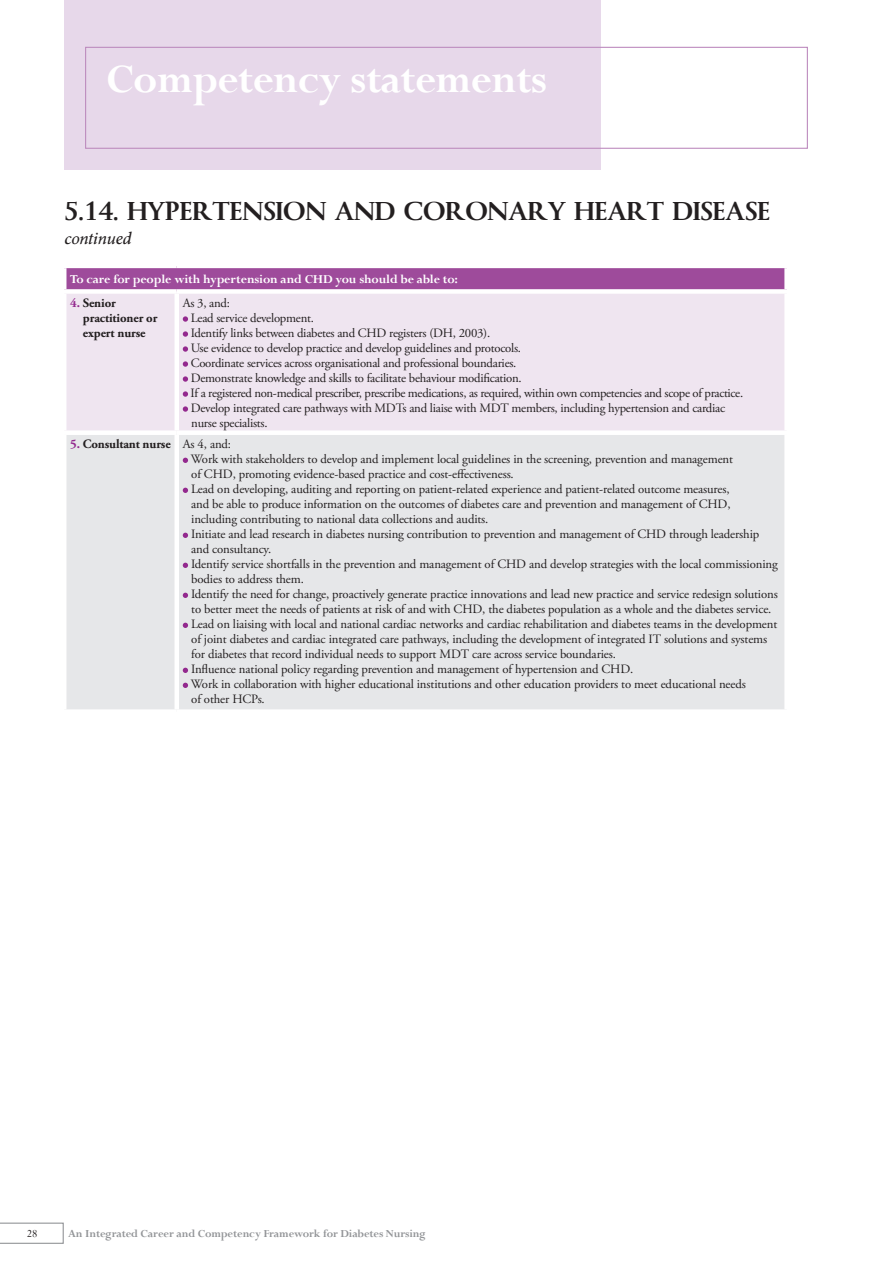
<style>
.page{position:relative;width:893px;height:1263px;background:#fff}
.page>*{position:absolute;margin:0;border:0;box-sizing:border-box;transform-origin:0 0}
.t1{font:700 45px "Perpetua";letter-spacing:-.015em;color:#fff}
.t2{font:700 24px "Byington";letter-spacing:-.01em;color:#231f20}
.t3{font:italic 15px "Byington";color:#231f20}
.t4{font:700 13.5px "Perpetua";letter-spacing:-.01em;color:#fff}
.t5{font:12.75px/15px "Adobe Garamond Pro";letter-spacing:-.01em;color:#231f20}
.t6{font:700 12.75px/15px "Adobe Garamond Pro";letter-spacing:-.01em;color:#231f20}
.t7{font:700 12px "Perpetua";letter-spacing:-.01em;color:#939598}
.t8{font:12px "Perpetua";color:#231f20}
.s1{color:#93298e}
.s2{font-weight:700;color:#93298e}
.s3{font-weight:700}
</style>
<div class="page">
<div style="left:64px;top:0;width:537px;height:170px;background:#e7d8ea"></div>
<div style="left:85px;top:47px;width:723px;height:102px;border:1px solid #be8dbf"></div>
<svg style="left:0;top:1222px;width:64px;height:22px"></svg>
<div style="left:64px;top:266px;width:723px;height:25px;background:#9e4b9b"></div>
<div style="left:66px;top:294px;width:718px;height:136px;background:#efe5f0"></div>
<div style="left:66px;top:435px;width:718px;height:274px;background:#e6e7e9"></div>
<hr style="left:62px;top:264px;width:115px;height:4px;background:#fff">
<hr style="left:62px;top:268px;width:4px;height:21px;background:#fff">
<hr style="left:177px;top:264px;width:612px;height:4px;background:#fff">
<div style="left:784px;top:268px;width:5px;height:21px;background:#fff"></div>
<div style="left:62px;top:289px;width:115px;height:5px;background:#fff"></div>
<div style="left:177px;top:289px;width:612px;height:5px;background:#fff"></div>
<hr style="left:175px;top:294px;width:4px;height:136px;background:#fff">
<hr style="left:175px;top:435px;width:4px;height:274px;background:#fff">
<svg style="left:183px;top:316px;width:5px;height:6px"></svg>
<svg style="left:183px;top:331px;width:5px;height:6px"></svg>
<svg style="left:183px;top:346px;width:5px;height:6px"></svg>
<svg style="left:183px;top:361px;width:5px;height:6px"></svg>
<svg style="left:183px;top:376px;width:5px;height:6px"></svg>
<svg style="left:183px;top:391px;width:5px;height:6px"></svg>
<svg style="left:183px;top:406px;width:5px;height:6px"></svg>
<svg style="left:183px;top:458px;width:5px;height:5px"></svg>
<svg style="left:183px;top:488px;width:5px;height:5px"></svg>
<svg style="left:183px;top:533px;width:5px;height:5px"></svg>
<svg style="left:183px;top:563px;width:5px;height:5px"></svg>
<svg style="left:183px;top:593px;width:5px;height:5px"></svg>
<svg style="left:183px;top:623px;width:5px;height:5px"></svg>
<svg style="left:183px;top:668px;width:5px;height:5px"></svg>
<svg style="left:183px;top:683px;width:5px;height:5px"></svg>
<h1 class="t1" style="left:106px;top:51px;width:442px">Competency statements</h1>
<h2 class="t2" style="left:64px;top:196px;width:242px">5.14. HYPERTENSION</h2>
<h2 class="t2" style="left:335px;top:196px;width:21px">AND</h2>
<h2 class="t2" style="left:404px;top:196px;width:84px">CORONA</h2>
<h2 class="t2" style="left:528px;top:196px;width:244px">RY HEART DISEASE</h2>
<p class="t3" style="left:64px;top:229px;width:70px">continued</p>
<p class="t4" style="left:70px;top:271px;width:389px">To care for people with hypertension and CHD you should be able to:</p>
<p class="t6" style="left:83px;top:295px;width:76px;text-indent:-13px"><span class="s1">4.</span> Senior practitioner or expert nurse</p>
<p class="t5" style="left:191px;top:296px;width:554px;text-indent:-8px">As 3, and:<br>Lead service development.<br>Identify links between diabetes and CHD registers (DH, 2003).<br>Use evidence to develop practice and develop guidelines and protocols.<br>Coordinate services across organisational and professional boundaries.<br>Demonstrate knowledge and skills to facilitate behaviour modification.<br>If a registered non-medical prescriber, prescribe medications, as required, within own competencies and scope of practice.<br>Develop integrated care pathways with MDTs and liaise with MDT members, including hypertension and cardiac nurse specialists.</p>
<p class="t5" style="left:191px;top:437px;width:588px;text-indent:-121px"><span class="s2">5.</span> <span class="s3">Consultant nurse</span> As 4, and:<br>Work with stakeholders to develop and implement local guidelines in the screening, prevention and management<br>of CHD, promoting evidence-based practice and cost-effectiveness.<br>Lead on developing, auditing and reporting on patient-related experience and patient-related outcome measures,<br>and be able to produce information on the outcomes of diabetes care and prevention and management of CHD, including contributing to national data collections and audits.<br>Initiate and lead research in diabetes nursing contribution to prevention and management of CHD through leadership and consultancy.<br>Identify service shortfalls in the prevention and management of CHD and develop strategies with the local commissioning bodies to address them.<br>Identify the need for change, proactively generate practice innovations and lead new practice and service redesign solutions to better meet the needs of patients at risk of and with CHD, the diabetes population as a whole and the diabetes service.<br>Lead on liaising with local and national cardiac networks and cardiac rehabilitation and diabetes teams in the development of joint diabetes and cardiac integrated care pathways, including the development of integrated IT solutions and systems for diabetes that record individual needs to support MDT care across service boundaries.<br>Influence national policy regarding prevention and management of hypertension and CHD.<br>Work in collaboration with higher educational institutions and other education providers to meet educational needs<br>of other HCPs.</p>
<p class="t8" style="left:27px;top:1225px;width:12px">28</p>
<p class="t7" style="left:68px;top:1225px;width:359px">An Integrated Career and Competency Framework for Diabetes Nursing</p>
</div>
